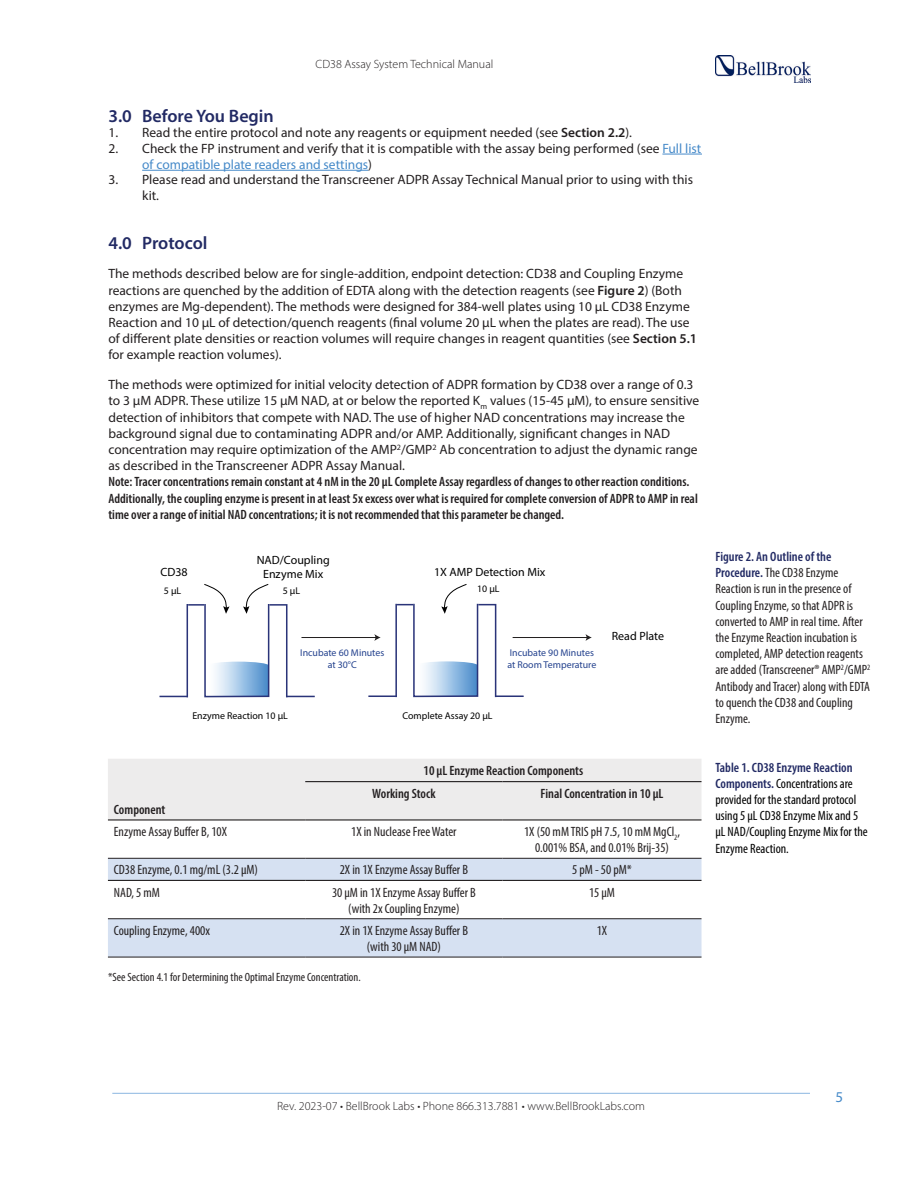
<style>
.page{position:relative;width:918px;height:1188px;background:#fff}
.page>*{position:absolute;margin:0;border:0;box-sizing:border-box;transform-origin:0 0}
.Heading_2{font:600 18px "Myriad Pro";color:#222a64}
.Heading_1{font:600 18px "Myriad Pro";letter-spacing:-.005em;color:#222a64}
.t1{font:15px "Myriad Pro";color:#468ac9}
.Body_Text{font:13.5px/16.2px "Myriad Pro";color:#231f20}
.Figure_Legend_RP{font:condensed 13.5px/16.2px "Myriad Pro";color:#231f20}
.TableTextCenter{font:condensed 13.5px/16.2px "Myriad Pro";color:#231f20;text-align:center}
.Figure_Legend_RP-2{font:condensed 13.5px/16.2px "Myriad Pro";color:#000}
.TableTextLeft{font:condensed 13.5px "Myriad Pro";color:#231f20}
.TableHeadCenter{font:600 condensed 13.5px "Myriad Pro";color:#231f20}
.Figure_Legend_RP-3{font:600 condensed 13.5px "Myriad Pro";color:#222a64}
.TableHeadLeft{font:600 condensed 13.5px "Myriad Pro";color:#231f20}
.t2{font:300 12px "Myriad Pro";color:#231f20}
.Table_Footnote{font:condensed 12px "Myriad Pro";color:#231f20}
.t3{font:12px/14.4px "Myriad Pro";color:#000;text-align:center}
.t4{font:9.9px/11.9px "Myriad Pro";color:#24428e;text-align:center}
.t5{font:9.9px "Myriad Pro";color:#000}
.s1{font-weight:600}
.s2{color:#468ac9}
.s3{font-weight:600;font-stretch:condensed}
.s4{font-weight:600;color:#222a64}
</style>
<div class="page">
<img style="left:716px;top:56px;width:95px;height:26px">
<hr style="left:112px;top:1093px;width:698px;height:1px;background:#8bb6e1">
<hr style="left:662px;top:154px;width:40px;height:1px;background:#468ac9">
<hr style="left:142px;top:170px;width:226px;height:1px;background:#468ac9">
<hr style="left:513px;top:637px;width:74px;height:1px;background:#221f1f">
<svg style="left:586px;top:634px;width:6px;height:7px"></svg>
<hr style="left:368px;top:695px;width:29px;height:2px;background:#2a3479">
<hr style="left:495px;top:695px;width:29px;height:2px;background:#2a3479">
<hr style="left:395px;top:604px;width:2px;height:93px;background:#2a3479">
<hr style="left:301px;top:637px;width:75px;height:1px;background:#221f1f">
<svg style="left:374px;top:634px;width:7px;height:7px"></svg>
<svg style="left:160px;top:584px;width:155px;height:114px"></svg>
<svg style="left:397px;top:584px;width:100px;height:114px"></svg>
<div style="left:108px;top:759px;width:594px;height:60px;background:#edecec"></div>
<svg style="left:108px;top:859px;width:594px;height:98px;fill:#d6e1f2"></svg>
<hr style="left:108px;top:858px;width:197px;height:1px;background:#231f20">
<hr style="left:305px;top:858px;width:198px;height:1px;background:#231f20">
<hr style="left:503px;top:858px;width:199px;height:1px;background:#231f20">
<hr style="left:108px;top:819px;width:197px;height:2px;background:#231f20">
<hr style="left:305px;top:819px;width:198px;height:2px;background:#231f20">
<hr style="left:503px;top:819px;width:199px;height:2px;background:#231f20">
<hr style="left:305px;top:880px;width:198px;height:1px;background:#231f20">
<hr style="left:503px;top:880px;width:199px;height:1px;background:#231f20">
<hr style="left:108px;top:957px;width:197px;height:1px;background:#231f20">
<hr style="left:305px;top:957px;width:198px;height:1px;background:#231f20">
<hr style="left:503px;top:957px;width:199px;height:1px;background:#231f20">
<hr style="left:108px;top:918px;width:197px;height:1px;background:#231f20">
<hr style="left:503px;top:918px;width:199px;height:1px;background:#231f20">
<hr style="left:305px;top:918px;width:198px;height:1px;background:#231f20">
<hr style="left:108px;top:880px;width:197px;height:1px;background:#231f20">
<hr style="left:305px;top:781px;width:198px;height:1px;background:#231f20">
<hr style="left:503px;top:781px;width:199px;height:1px;background:#231f20">
<p class="t2" style="left:316px;top:57px;width:179px">CD38 Assay System Technical Manual</p>
<p class="Heading_2" style="left:108px;top:104px;width:167px">3.0 Before You Begin</p>
<p class="Body_Text" style="left:108px;top:124px;width:525px">1. Read the entire protocol and note any reagents or equipment needed (see <span class="s1">Section 2.2</span>).</p>
<p class="Body_Text" style="left:142px;top:140px;width:561px;text-indent:-34px">2. Check the FP instrument and verify that it is compatible with the assay being performed (see <span class="s2">Full list of compatible plate readers and settings</span>)</p>
<p class="Body_Text" style="left:142px;top:171px;width:552px;text-indent:-34px">3. Please read and understand the Transcreener ADPR Assay Technical Manual prior to using with this kit.</p>
<p class="Heading_1" style="left:108px;top:231px;width:101px">4.0 Protocol</p>
<p class="Body_Text" style="left:108px;top:266px;width:590px">The methods described below are for single-addition, endpoint detection: CD38 and Coupling Enzyme reactions are quenched by the addition of EDTA along with the detection reagents (see <span class="s1">Figure 2</span>) (Both enzymes are Mg-dependent). The methods were designed for 384-well plates using 10 μL CD38 Enzyme Reaction and 10 μL of detection/quench reagents (final volume 20 μL when the plates are read). The use of different plate densities or reaction volumes will require changes in reagent quantities (see <span class="s1">Section 5.1 </span>for example reaction volumes).</p>
<p class="Body_Text" style="left:108px;top:376px;width:592px">The methods were optimized for initial velocity detection of ADPR formation by CD38 over a range of 0.3 to 3 μM ADPR. These utilize 15 μM NAD, at or below the reported K<sub>m</sub> values (15-45 μM), to ensure sensitive detection of inhibitors that compete with NAD. The use of higher NAD concentrations may increase the background signal due to contaminating ADPR and/or AMP. Additionally, significant changes in NAD concentration may require optimization of the AMP<sup>2</sup>/GMP<sup>2</sup> Ab concentration to adjust the dynamic range as described in the Transcreener ADPR Assay Manual.<br><span class="s3">Note: Tracer concentrations remain constant at 4 nM in the 20 μL Complete Assay regardless of changes to other reaction conditions.<br>Additionally, the coupling enzyme is present in at least 5x excess over what is required for complete conversion of ADPR to AMP in real time over a range of initial NAD concentrations; it is not recommended that this parameter be changed.</span></p>
<p class="t3" style="left:161px;top:565px;width:29px">CD38</p>
<p class="t5" style="left:164px;top:584px;width:19px">5 µL</p>
<p class="t3" style="left:257px;top:552px;width:75px">NAD/Coupling<br>Enzyme Mix</p>
<p class="t5" style="left:283px;top:584px;width:19px">5 µL</p>
<p class="t3" style="left:434px;top:565px;width:113px">1X AMP Detection Mix</p>
<p class="t5" style="left:477px;top:582px;width:24px">10 µL</p>
<p class="t3" style="left:612px;top:629px;width:54px">Read Plate</p>
<p class="t4" style="left:300px;top:647px;width:86px">Incubate 60 Minutes at 30°C</p>
<p class="t4" style="left:507px;top:647px;width:91px;text-align:left">Incubate 90 Minutes at Room Temperature</p>
<p class="t5" style="left:192px;top:709px;width:97px">Enzyme Reaction 10 µL</p>
<p class="t5" style="left:402px;top:709px;width:92px">Complete Assay 20 µL</p>
<p class="TableHeadLeft" style="left:114px;top:801px;width:53px">Component</p>
<p class="TableHeadCenter" style="left:424px;top:762px;width:161px">10 µL Enzyme Reaction Components</p>
<p class="TableHeadCenter" style="left:372px;top:785px;width:65px">Working Stock</p>
<p class="TableHeadCenter" style="left:541px;top:785px;width:125px">Final Concentration in 10 µL</p>
<p class="TableTextLeft" style="left:114px;top:823px;width:115px">Enzyme Assay Buffer B, 10X</p>
<p class="TableTextCenter" style="left:351px;top:823px;width:107px">1X in Nuclease Free Water</p>
<p class="TableTextCenter" style="left:524px;top:823px;width:157px">1X (50 mM TRIS pH 7.5, 10 mM MgCl<sub>2</sub>,<br>0.001% BSA, and 0.01% Brij-35)</p>
<p class="TableTextLeft" style="left:114px;top:862px;width:145px">CD38 Enzyme, 0.1 mg/mL (3.2 µM)</p>
<p class="TableTextCenter" style="left:340px;top:862px;width:130px">2X in 1X Enzyme Assay Buffer B</p>
<p class="TableTextCenter" style="left:572px;top:862px;width:61px">5 pM - 50 pM*</p>
<p class="TableTextLeft" style="left:114px;top:884px;width:48px">NAD, 5 mM</p>
<p class="TableTextCenter" style="left:332px;top:884px;width:145px">30 µM in 1X Enzyme Assay Buffer B (with 2x Coupling Enzyme)</p>
<p class="TableTextCenter" style="left:589px;top:884px;width:27px">15 µM</p>
<p class="TableTextLeft" style="left:114px;top:922px;width:98px">Coupling Enzyme, 400x</p>
<p class="TableTextCenter" style="left:340px;top:922px;width:130px">2X in 1X Enzyme Assay Buffer B (with 30 µM NAD)</p>
<p class="TableTextCenter" style="left:597px;top:922px;width:12px">1X</p>
<p class="Table_Footnote" style="left:108px;top:970px;width:254px">*See Section 4.1 for Determining the Optimal Enzyme Concentration.</p>
<p class="Figure_Legend_RP" style="left:716px;top:548px;width:156px"><span class="s4">Figure 2. An Outline of the<br>Procedure.</span> The CD38 Enzyme<br>Reaction is run in the presence of<br>Coupling Enzyme, so that ADPR is converted to AMP in real time. After the Enzyme Reaction incubation is completed, AMP detection reagents are added (Transcreener® AMP<sup>2</sup>/GMP<sup>2<br></sup>Antibody and Tracer) along with EDTA to quench the CD38 and Coupling<br>Enzyme.</p>
<p class="Figure_Legend_RP-3" style="left:716px;top:759px;width:139px">Table 1. CD38 Enzyme Reaction</p>
<p class="Figure_Legend_RP-2" style="left:716px;top:775px;width:154px"><span class="s4">Components.</span> Concentrations are provided for the standard protocol using 5 µL CD38 Enzyme Mix and 5 µL NAD/Coupling Enzyme Mix for the<br>Enzyme Reaction.</p>
<p class="t2" style="left:277px;top:1099px;width:369px">Rev. 2023-07 • BellBrook Labs • Phone 866.313.7881 • www.BellBrookLabs.com</p>
<p class="t1" style="left:835px;top:1088px;width:9px">5</p>
</div>
